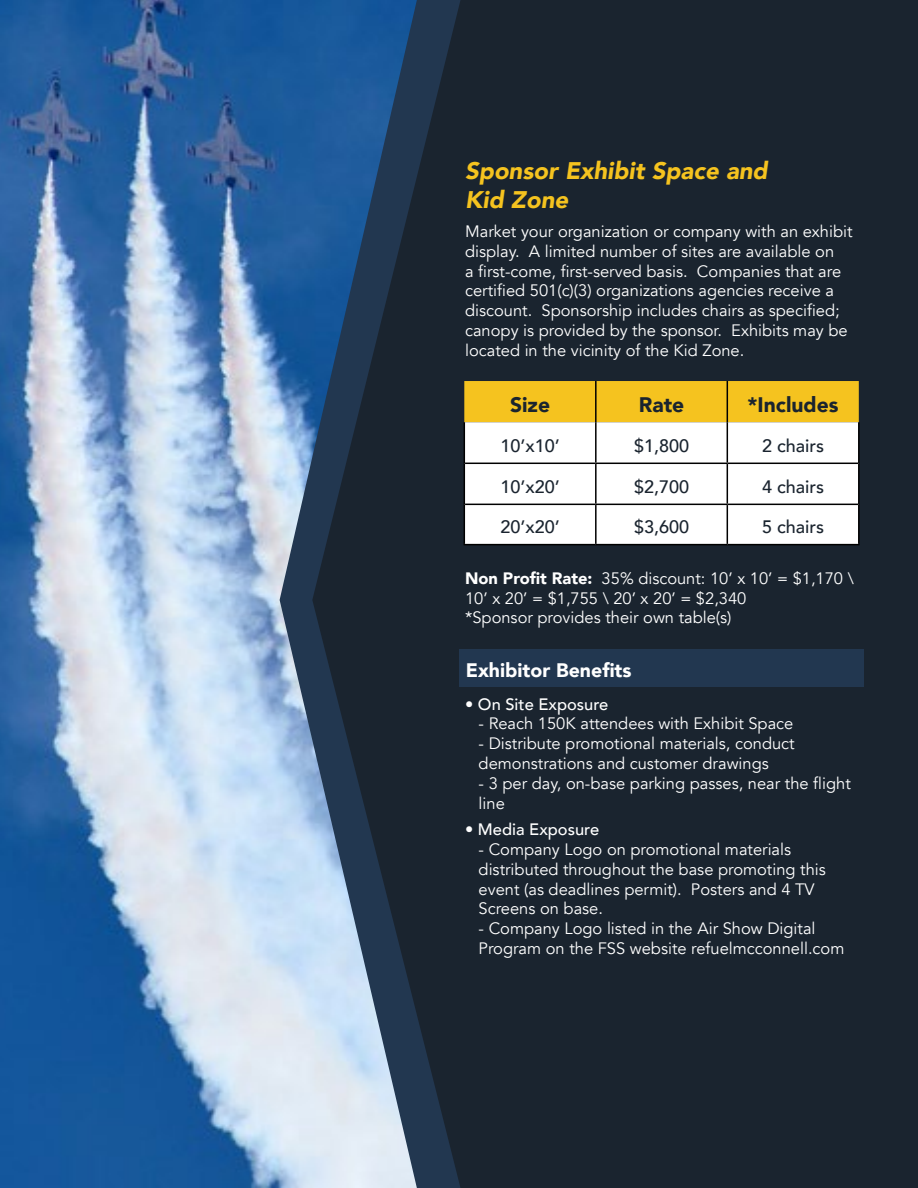
<style>
.page{position:relative;width:918px;height:1188px;background:#1a242f}
.page>*{position:absolute;margin:0;border:0;box-sizing:border-box;transform-origin:0 0}
.t1{font:italic 900 24px/28.8px "Avenir";color:#f5c31f}
.t2{font:900 21px "Avenir";color:#1a242f}
.t3{font:900 19.5px "Avenir";color:#fff}
.t4{font:500 18px "Avenir";color:#1a242f}
.t5{font:16.5px/19.8px "Avenir";color:#fff}
.t6{font:500 16.5px "Avenir";color:#fff}
.s1{font-weight:900}
.s2{font-weight:400}
</style>
<div class="page">
<div style="left:459px;top:649px;width:405px;height:37px;background:#223750"></div>
<div style="left:464px;top:381px;width:395px;height:41px;background:#f5c31f"></div>
<div style="left:465px;top:422px;width:393px;height:122px;background:#fff"></div>
<hr style="left:595px;top:381px;width:2px;height:41px;background:#000">
<hr style="left:727px;top:381px;width:1px;height:41px;background:#000">
<hr style="left:595px;top:422px;width:2px;height:41px;background:#000">
<hr style="left:727px;top:422px;width:1px;height:41px;background:#000">
<hr style="left:465px;top:463px;width:131px;height:1px;background:#000">
<hr style="left:596px;top:463px;width:131px;height:1px;background:#000">
<hr style="left:595px;top:464px;width:2px;height:40px;background:#000">
<hr style="left:727px;top:463px;width:131px;height:1px;background:#000">
<hr style="left:727px;top:464px;width:1px;height:40px;background:#000">
<hr style="left:465px;top:504px;width:131px;height:1px;background:#000">
<hr style="left:596px;top:504px;width:131px;height:1px;background:#000">
<hr style="left:595px;top:505px;width:2px;height:39px;background:#000">
<hr style="left:727px;top:504px;width:131px;height:1px;background:#000">
<hr style="left:727px;top:505px;width:1px;height:39px;background:#000">
<hr style="left:464px;top:422px;width:1px;height:41px;background:#000">
<hr style="left:858px;top:422px;width:2px;height:41px;background:#000">
<hr style="left:464px;top:463px;width:1px;height:41px;background:#000">
<hr style="left:858px;top:463px;width:2px;height:41px;background:#000">
<hr style="left:464px;top:504px;width:1px;height:40px;background:#000">
<hr style="left:858px;top:504px;width:2px;height:40px;background:#000">
<hr style="left:464px;top:544px;width:132px;height:1px;background:#000">
<hr style="left:596px;top:544px;width:131px;height:1px;background:#000">
<hr style="left:727px;top:544px;width:133px;height:1px;background:#000">
<svg style="left:417px;top:0;width:44px;height:1188px"></svg>
<img style="left:0;top:0;width:417px;height:1188px">
<h1 class="t1" style="left:465px;top:156px;width:304px">Sponsor Exhibit Space and<br>Kid Zone</h1>
<p class="t5" style="left:465px;top:222px;width:389px">Market your organization or company with an exhibit display. A limited number of sites are available on<br>a first-come, first-served basis. Companies that are certified 501(c)(3) organizations agencies receive a discount. Sponsorship includes chairs as specified; canopy is provided by the sponsor. Exhibits may be located in the vicinity of the Kid Zone.</p>
<p class="t2" style="left:510px;top:387px;width:42px">Size</p>
<p class="t2" style="left:639px;top:387px;width:47px">Rate</p>
<p class="t2" style="left:748px;top:387px;width:93px">*Includes</p>
<p class="t4" style="left:500px;top:430px;width:61px">10’x10’</p>
<p class="t4" style="left:634px;top:430px;width:57px">$1,800</p>
<p class="t4" style="left:762px;top:430px;width:64px">2 chairs</p>
<p class="t4" style="left:500px;top:471px;width:61px">10’x20’</p>
<p class="t4" style="left:634px;top:471px;width:57px">$2,700</p>
<p class="t4" style="left:762px;top:471px;width:64px">4 chairs</p>
<p class="t4" style="left:500px;top:512px;width:61px">20’x20’</p>
<p class="t4" style="left:634px;top:512px;width:57px">$3,600</p>
<p class="t4" style="left:762px;top:512px;width:64px">5 chairs</p>
<p class="t5" style="left:465px;top:568px;width:390px"><span class="s1">Non Profit Rate:</span> 35% discount: 10’ x 10’ = $1,170 \<br>10’ x 20’ = $1,755 \ 20’ x 20’ = $2,340<br>*Sponsor provides their own table(s)</p>
<p class="t3" style="left:466px;top:654px;width:167px">Exhibitor Benefits</p>
<p class="t6" style="left:465px;top:690px;width:145px"><span class="s2">•</span> On Site Exposure</p>
<p class="t5" style="left:479px;top:714px;width:316px">- Reach 150K attendees with Exhibit Space</p>
<p class="t5" style="left:479px;top:734px;width:318px">- Distribute promotional materials, conduct demonstrations and customer drawings</p>
<p class="t5" style="left:479px;top:774px;width:374px">- 3 per day, on-base parking passes, near the flight line</p>
<p class="t6" style="left:465px;top:815px;width:136px">• Media Exposure</p>
<p class="t5" style="left:479px;top:840px;width:349px">- Company Logo on promotional materials distributed throughout the base promoting this event (as deadlines permit). Posters and 4 TV Screens on base.</p>
<p class="t5" style="left:479px;top:919px;width:367px">- Company Logo listed in the Air Show Digital<br>Program on the FSS website refuelmcconnell.com</p>
</div>
